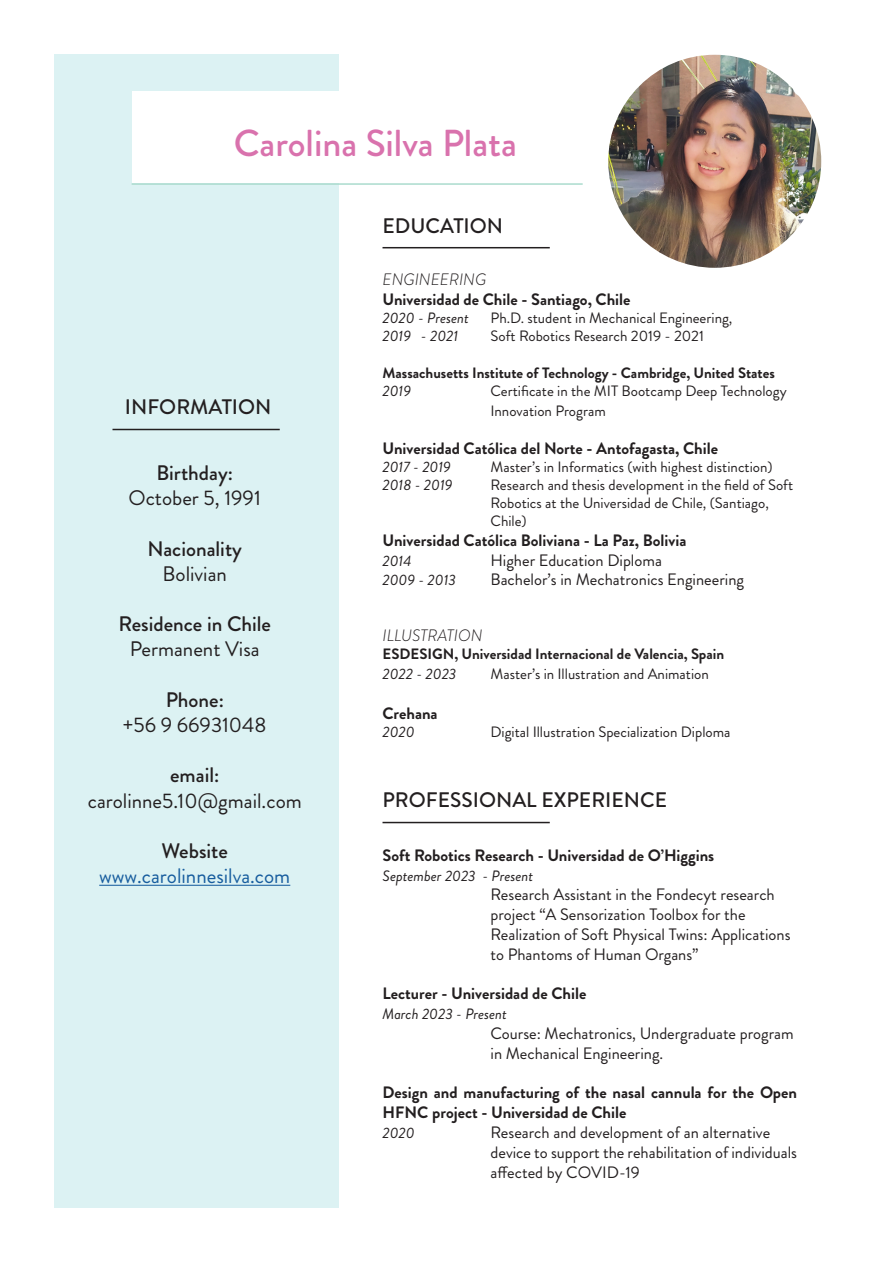
<style>
.page{position:relative;width:893px;height:1263px;background:#fff}
.page>*{position:absolute;margin:0;border:0;box-sizing:border-box;transform-origin:0 0}
.t1{font:500 37.5px "Brandon Grotesque";color:#d972ad}
.t2{font:500 21px "Brandon Grotesque";color:#231f20}
.t3{font:21px "Brandon Grotesque";color:#231f20}
.t4{font:21px "Brandon Grotesque";color:#175d9e}
.t5{font:16.5px/19.8px "Brandon Grotesque";color:#231f20}
.t6{font:700 16.5px/19.8px "Brandon Grotesque";color:#231f20}
.t7{font:italic 300 16.5px "Brandon Grotesque";color:#231f20}
.t8{font:15px/18px "Brandon Grotesque";color:#231f20}
.t9{font:italic 15px "Brandon Grotesque";color:#231f20}
.t10{font:700 15px "Brandon Grotesque";color:#231f20}
</style>
<div class="page">
<div style="left:54px;top:54px;width:285px;height:1153px;background:#dcf2f3"></div>
<div style="left:132px;top:92px;width:445px;height:91px;background:#fff"></div>
<hr style="left:132px;top:183px;width:451px;height:2px;background:#aadbcd">
<hr style="left:99px;top:885px;width:191px;height:1px;background:#175d9e">
<hr style="left:112px;top:429px;width:168px;height:1px;background:#231f20">
<hr style="left:382px;top:247px;width:168px;height:1px;background:#231f20">
<hr style="left:382px;top:822px;width:168px;height:1px;background:#231f20">
<img style="left:608px;top:55px;width:213px;height:213px;border-radius:107px">
<p class="t1" style="left:234px;top:118px;width:285px">Carolina Silva Plata</p>
<p class="t2" style="left:125px;top:393px;width:148px">INFORMATION</p>
<p class="t2" style="left:156px;top:458px;width:78px">Birthday:</p>
<p class="t3" style="left:129px;top:483px;width:134px">October 5, 1991</p>
<p class="t2" style="left:148px;top:534px;width:96px">Nacionality</p>
<p class="t3" style="left:163px;top:559px;width:66px">Bolivian</p>
<p class="t2" style="left:118px;top:609px;width:154px">Residence in Chile</p>
<p class="t3" style="left:130px;top:635px;width:131px">Permanent Visa</p>
<p class="t2" style="left:166px;top:685px;width:60px">Phone:</p>
<p class="t3" style="left:123px;top:710px;width:145px">+56 9 66931048</p>
<p class="t2" style="left:170px;top:761px;width:51px">email:</p>
<p class="t3" style="left:88px;top:786px;width:216px">carolinne5.10@gmail.com</p>
<p class="t2" style="left:162px;top:836px;width:68px">Website</p>
<p class="t4" style="left:99px;top:861px;width:193px">www.carolinnesilva.com</p>
<p class="t2" style="left:382px;top:211px;width:122px">EDUCATION</p>
<p class="t7" style="left:382px;top:268px;width:105px">ENGINEERING</p>
<p class="t6" style="left:382px;top:289px;width:250px">Universidad de Chile - Santiago, Chile</p>
<p class="t9" style="left:382px;top:307px;width:88px">2020 - Present</p>
<p class="t8" style="left:490px;top:309px;width:243px">Ph.D. student in Mechanical Engineering,</p>
<p class="t9" style="left:382px;top:325px;width:77px">2019 - 2021</p>
<p class="t8" style="left:490px;top:327px;width:215px">Soft Robotics Research 2019 - 2021</p>
<p class="t10" style="left:382px;top:363px;width:394px">Massachusetts Institute of Technology - Cambridge, United States</p>
<p class="t9" style="left:382px;top:381px;width:30px">2019</p>
<p class="t8" style="left:490px;top:382px;width:298px;line-height:19.8px">Certificate in the MIT Bootcamp Deep Technology<br>Innovation Program</p>
<p class="t6" style="left:382px;top:439px;width:337px">Universidad Católica del Norte - Antofagasta, Chile</p>
<p class="t9" style="left:382px;top:457px;width:70px">2017 - 2019</p>
<p class="t8" style="left:490px;top:458px;width:284px">Master’s in Informatics (with highest distinction)</p>
<p class="t9" style="left:382px;top:475px;width:71px">2018 - 2019</p>
<p class="t8" style="left:490px;top:476px;width:304px">Research and thesis development in the field of Soft<br>Robotics at the Universidad de Chile, (Santiago,<br>Chile)</p>
<p class="t6" style="left:382px;top:530px;width:305px">Universidad Católica Boliviana - La Paz, Bolivia</p>
<p class="t9" style="left:382px;top:550px;width:30px">2014</p>
<p class="t5" style="left:490px;top:550px;width:173px">Higher Education Diploma</p>
<p class="t9" style="left:382px;top:570px;width:75px">2009 - 2013</p>
<p class="t5" style="left:490px;top:570px;width:255px">Bachelor’s in Mechatronics Engineering</p>
<p class="t7" style="left:382px;top:624px;width:102px">ILLUSTRATION</p>
<p class="t10" style="left:382px;top:643px;width:343px">ESDESIGN, Universidad Internacional de Valencia, Spain</p>
<p class="t9" style="left:382px;top:664px;width:75px">2022 - 2023</p>
<p class="t8" style="left:490px;top:665px;width:220px">Master’s in Illustration and Animation</p>
<p class="t6" style="left:382px;top:703px;width:57px">Crehana</p>
<p class="t9" style="left:382px;top:721px;width:34px">2020</p>
<p class="t8" style="left:490px;top:723px;width:241px">Digital Illustration Specialization Diploma</p>
<p class="t2" style="left:382px;top:786px;width:286px">PROFESSIONAL EXPERIENCE</p>
<p class="t6" style="left:382px;top:845px;width:333px">Soft Robotics Research - Universidad de O’Higgins</p>
<p class="t9" style="left:382px;top:865px;width:152px">September 2023 - Present</p>
<p class="t5" style="left:490px;top:885px;width:302px">Research Assistant in the Fondecyt research project “A Sensorization Toolbox for the Realization of Soft Physical Twins: Applications to Phantoms of Human Organs”</p>
<p class="t6" style="left:382px;top:984px;width:205px">Lecturer - Universidad de Chile</p>
<p class="t9" style="left:382px;top:1004px;width:126px">March 2023 - Present</p>
<p class="t5" style="left:490px;top:1024px;width:305px">Course: Mechatronics, Undergraduate program in Mechanical Engineering.</p>
<p class="t6" style="left:382px;top:1083px;width:416px">Design and manufacturing of the nasal cannula for the Open<br>HFNC project - Universidad de Chile</p>
<p class="t9" style="left:382px;top:1122px;width:34px">2020</p>
<p class="t5" style="left:490px;top:1123px;width:308px">Research and development of an alternative device to support the rehabilitation of individuals</p>
<p class="t5" style="left:490px;top:1162px;width:151px">affected by COVID-19</p>
</div>
